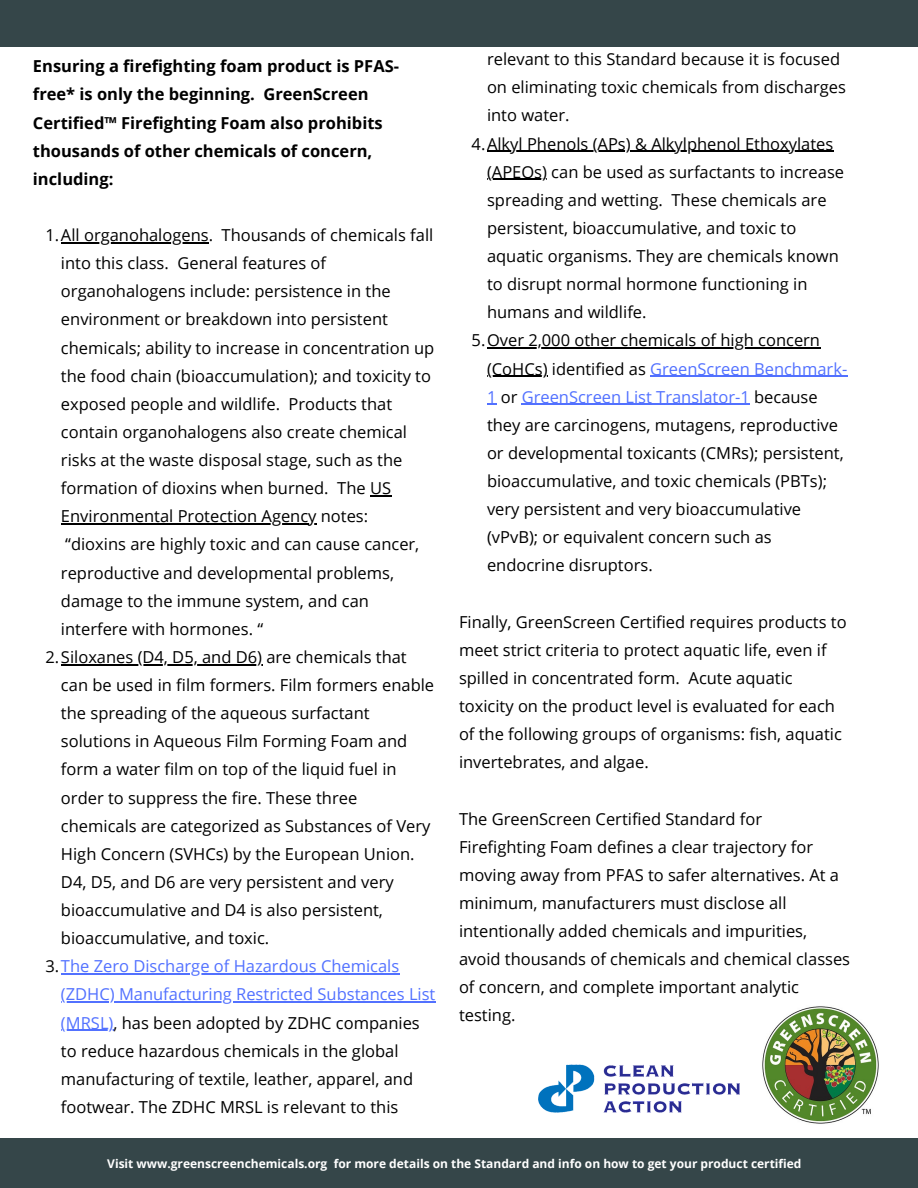
<style>
.page{position:relative;width:918px;height:1188px;background:#fff}
.page>*{position:absolute;margin:0;border:0;box-sizing:border-box;transform-origin:0 0}
.t1{font:16.5px/28.2px "Open Sans";color:#000}
.t2{font:700 16.5px/28.2px "Open Sans";color:#000}
.t3{font:700 12px "Open Sans";color:#fff}
.s1{color:#5271ff}
</style>
<div class="page">
<div style="left:0;top:0;width:918px;height:47px;background:#354649"></div>
<hr style="left:61px;top:242px;width:148px;height:1px;background:#000">
<svg style="left:370px;top:495px;width:21px;height:1px"></svg>
<hr style="left:61px;top:523px;width:256px;height:2px;background:#000">
<hr style="left:61px;top:664px;width:201px;height:1px;background:#000">
<hr style="left:61px;top:973px;width:338px;height:2px;background:#5271ff">
<hr style="left:61px;top:1002px;width:374px;height:1px;background:#5271ff">
<hr style="left:61px;top:1030px;width:52px;height:1px;background:#5271ff">
<div style="left:0;top:1139px;width:918px;height:49px;background:#354649"></div>
<img style="left:762px;top:1006px;width:117px;height:118px">
<hr style="left:487px;top:151px;width:346px;height:1px;background:#000">
<hr style="left:487px;top:179px;width:60px;height:1px;background:#000">
<hr style="left:487px;top:348px;width:333px;height:1px;background:#000">
<hr style="left:487px;top:376px;width:61px;height:1px;background:#000">
<hr style="left:650px;top:376px;width:197px;height:1px;background:#5271ff">
<hr style="left:522px;top:404px;width:228px;height:1px;background:#5271ff">
<img style="left:539px;top:1065px;width:201px;height:48px">
<p class="t2" style="left:33px;top:52px;width:368px">Ensuring a firefighting foam product is PFAS&shy;free* is only the beginning. GreenScreen Certified™ Firefighting Foam also prohibits thousands of other chemicals of concern, including:</p>
<p class="t1" style="left:61px;top:221px;width:375px;text-indent:-15px">1.All organohalogens. Thousands of chemicals fall into this class. General features of organohalogens include: persistence in the environment or breakdown into persistent chemicals; ability to increase in concentration up the food chain (bioaccumulation); and toxicity to exposed people and wildlife. Products that contain organohalogens also create chemical risks at the waste disposal stage, such as the formation of dioxins when burned. The US Environmental Protection Agency notes:<br>“dioxins are highly toxic and can cause cancer, reproductive and developmental problems, damage to the immune system, and can interfere with hormones. “</p>
<p class="t1" style="left:61px;top:642px;width:375px;text-indent:-15px">2.Siloxanes (D4, D5, and D6) are chemicals that can be used in film formers. Film formers enable the spreading of the aqueous surfactant solutions in Aqueous Film Forming Foam and form a water film on top of the liquid fuel in order to suppress the fire. These three chemicals are categorized as Substances of Very High Concern (SVHCs) by the European Union.<br>D4, D5, and D6 are very persistent and very bioaccumulative and D4 is also persistent, bioaccumulative, and toxic.</p>
<p class="t1" style="left:61px;top:952px;width:376px;text-indent:-15px">3.<span class="s1">The Zero Discharge of Hazardous Chemicals (ZDHC) Manufacturing Restricted Substances List (MRSL)</span>, has been adopted by ZDHC companies to reduce hazardous chemicals in the global manufacturing of textile, leather, apparel, and footwear. The ZDHC MRSL is relevant to this</p>
<p class="t1" style="left:487px;top:45px;width:361px">relevant to this Standard because it is focused on eliminating toxic chemicals from discharges into water.</p>
<p class="t1" style="left:487px;top:129px;width:359px;text-indent:-15px">4.Alkyl Phenols (APs) &amp; Alkylphenol Ethoxylates (APEOs) can be used as surfactants to increase spreading and wetting. These chemicals are persistent, bioaccumulative, and toxic to aquatic organisms. They are chemicals known to disrupt normal hormone functioning in humans and wildlife.</p>
<p class="t1" style="left:487px;top:326px;width:362px;text-indent:-15px">5.Over 2,000 other chemicals of high concern (CoHCs) identified as <span class="s1">GreenScreen Benchmark-1</span> or <span class="s1">GreenScreen List Translator-1</span> because they are carcinogens, mutagens, reproductive or developmental toxicants (CMRs); persistent, bioaccumulative, and toxic chemicals (PBTs); very persistent and very bioaccumulative (vPvB); or equivalent concern such as endocrine disruptors.</p>
<p class="t1" style="left:459px;top:607px;width:389px">Finally, GreenScreen Certified requires products to meet strict criteria to protect aquatic life, even if spilled in concentrated form. Acute aquatic toxicity on the product level is evaluated for each of the following groups of organisms: fish, aquatic invertebrates, and algae.</p>
<p class="t1" style="left:459px;top:804px;width:393px">The GreenScreen Certified Standard for Firefighting Foam defines a clear trajectory for moving away from PFAS to safer alternatives. At a minimum, manufacturers must disclose all intentionally added chemicals and impurities, avoid thousands of chemicals and chemical classes of concern, and complete important analytic testing.</p>
<p class="t3" style="left:107px;top:1155px;width:696px">Visit www.greenscreenchemicals.org for more details on the Standard and info on how to get your product certified</p>
</div>
